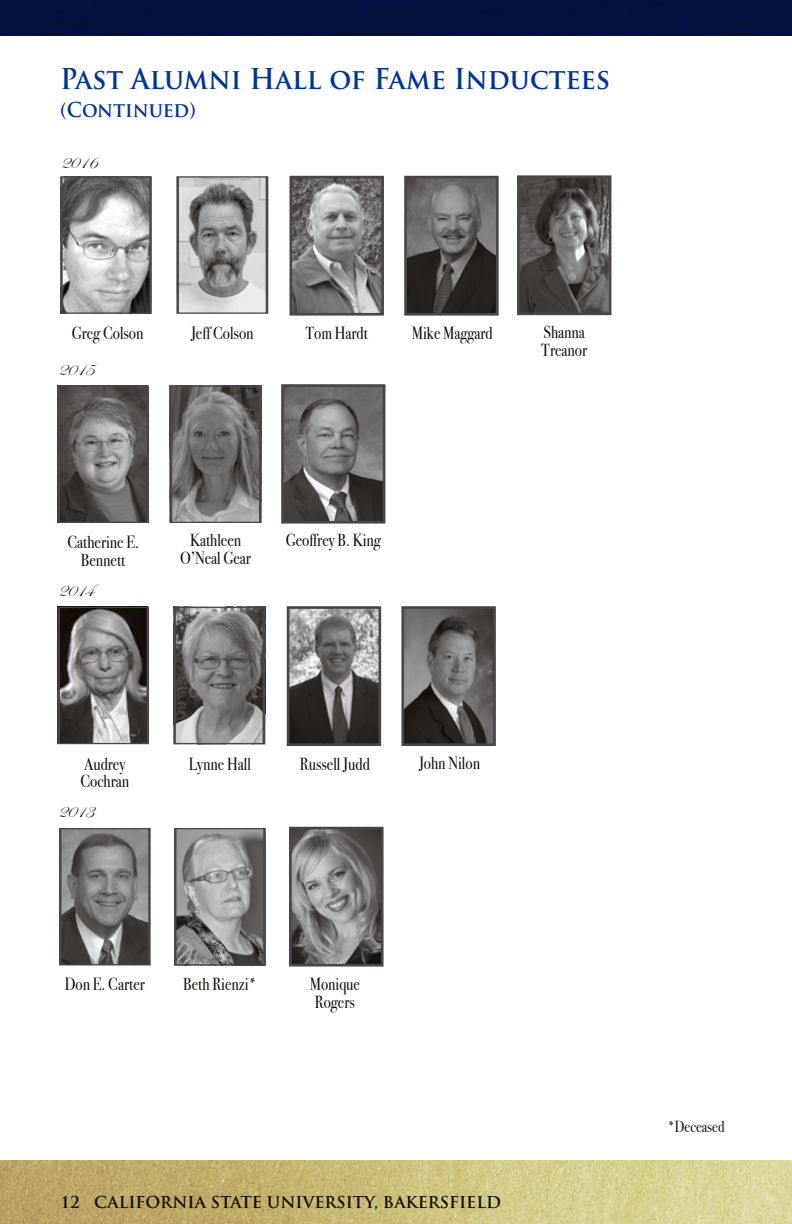
<style>
.page{position:relative;width:792px;height:1224px;background:#fff}
.page>*{position:absolute;margin:0;border:0;box-sizing:border-box;transform-origin:0 0}
.t1{font:700 28px "Trajan Pro";color:#003595;scale:.95 1}
.t2{font:700 20px "Trajan Pro";color:#003595;scale:.95 1}
.t3{font:19px "Edwardian Script ITC";color:#120b04}
.t4{font:17.6px/17.6px "Bodoni Svty Two ITCTT";color:#120b04;scale:.85 1}
.t5{font:700 16px "Trajan Pro";color:#120b04}
.t6{font:16px "Bodoni Svty Two ITCTT";color:#120b04;scale:.85 1}
</style>
<div class="page">
<img style="left:0;top:1160px;width:792px;height:64px">
<div style="left:0;top:0;width:792px;height:36px;background:#050f3e"></div>
<img style="left:293px;top:831px;width:87px;height:132px">
<div style="left:289px;top:827px;width:95px;height:140px;border:3px solid #4a4647"></div>
<img style="left:177px;top:828px;width:89px;height:137px">
<div style="left:174px;top:828px;width:91px;height:138px;border:2px solid #4a4647"></div>
<img style="left:62px;top:831px;width:85px;height:132px">
<div style="left:59px;top:828px;width:91px;height:138px;border:2px solid #4a4647"></div>
<img style="left:291px;top:610px;width:86px;height:132px">
<div style="left:287px;top:606px;width:94px;height:140px;border:3px solid #4a4647"></div>
<img style="left:173px;top:607px;width:89px;height:137px">
<div style="left:174px;top:607px;width:91px;height:137px;border:2px solid #4a4647"></div>
<img style="left:57px;top:607px;width:89px;height:137px">
<div style="left:58px;top:607px;width:91px;height:137px;border:2px solid #4a4647"></div>
<img style="left:405px;top:610px;width:87px;height:132px">
<div style="left:401px;top:606px;width:95px;height:140px;border:3px solid #4a4647"></div>
<img style="left:180px;top:179px;width:85px;height:132px">
<div style="left:177px;top:176px;width:91px;height:138px;border:2px solid #4a4647"></div>
<img style="left:60px;top:176px;width:88px;height:137px">
<div style="left:61px;top:176px;width:90px;height:138px;border:2px solid #4a4647"></div>
<img style="left:293px;top:180px;width:87px;height:132px">
<div style="left:289px;top:176px;width:95px;height:140px;border:3px solid #4a4647"></div>
<img style="left:408px;top:180px;width:87px;height:132px">
<div style="left:404px;top:176px;width:95px;height:140px;border:3px solid #4a4647"></div>
<img style="left:521px;top:179px;width:86px;height:132px">
<div style="left:517px;top:175px;width:94px;height:140px;border:3px solid #4a4647"></div>
<img style="left:173px;top:388px;width:85px;height:132px">
<div style="left:170px;top:385px;width:91px;height:138px;border:2px solid #4a4647"></div>
<img style="left:57px;top:386px;width:89px;height:136px">
<div style="left:58px;top:385px;width:91px;height:138px;border:2px solid #4a4647"></div>
<img style="left:285px;top:388px;width:96px;height:132px">
<div style="left:281px;top:384px;width:104px;height:140px;border:3px solid #4a4647"></div>
<h1 class="t1" style="left:60px;top:61px;width:581px">Past Alumni Hall of Fame Inductees</h1>
<p class="t2" style="left:60px;top:97px;width:145px">(Continued)</p>
<p class="t3" style="left:60px;top:151px;width:38px">2016</p>
<p class="t4" style="left:72px;top:322px;width:86px">Greg Colson</p>
<p class="t4" style="left:191px;top:322px;width:75px">Jeff Colson</p>
<p class="t4" style="left:306px;top:322px;width:75px">Tom Hardt</p>
<p class="t4" style="left:412px;top:322px;width:97px">Mike Maggard</p>
<p class="t4" style="left:541px;top:322px;width:55px">Shanna<br>Treanor</p>
<p class="t3" style="left:57px;top:359px;width:38px">2015</p>
<p class="t4" style="left:180px;top:529px;width:85px;text-align:center">Kathleen<br>O’Neal Gear</p>
<p class="t4" style="left:67px;top:532px;width:86px;text-align:center">Catherine E.<br>Bennett</p>
<p class="t4" style="left:286px;top:529px;width:113px">Geoffrey B. King</p>
<p class="t3" style="left:57px;top:580px;width:38px">2014</p>
<p class="t4" style="left:84px;top:753px;width:50px">Audrey</p>
<p class="t4" style="left:189px;top:753px;width:75px">Lynne Hall</p>
<p class="t4" style="left:81px;top:771px;width:59px">Cochran</p>
<p class="t3" style="left:57px;top:800px;width:38px">2013</p>
<p class="t4" style="left:300px;top:753px;width:84px">Russell Judd</p>
<p class="t4" style="left:419px;top:752px;width:73px">John Nilon</p>
<p class="t4" style="left:65px;top:973px;width:96px">Don E. Carter</p>
<p class="t4" style="left:183px;top:973px;width:88px">Beth Rienzi*</p>
<p class="t4" style="left:310px;top:973px;width:61px">Monique<br>Rogers</p>
<p class="t5" style="left:61px;top:1193px;width:442px">12 CALIFORNIA STATE UNIVERSITY, BAKERSFIELD</p>
<p class="t6" style="left:668px;top:1113px;width:68px">*Deceased</p>
</div>
